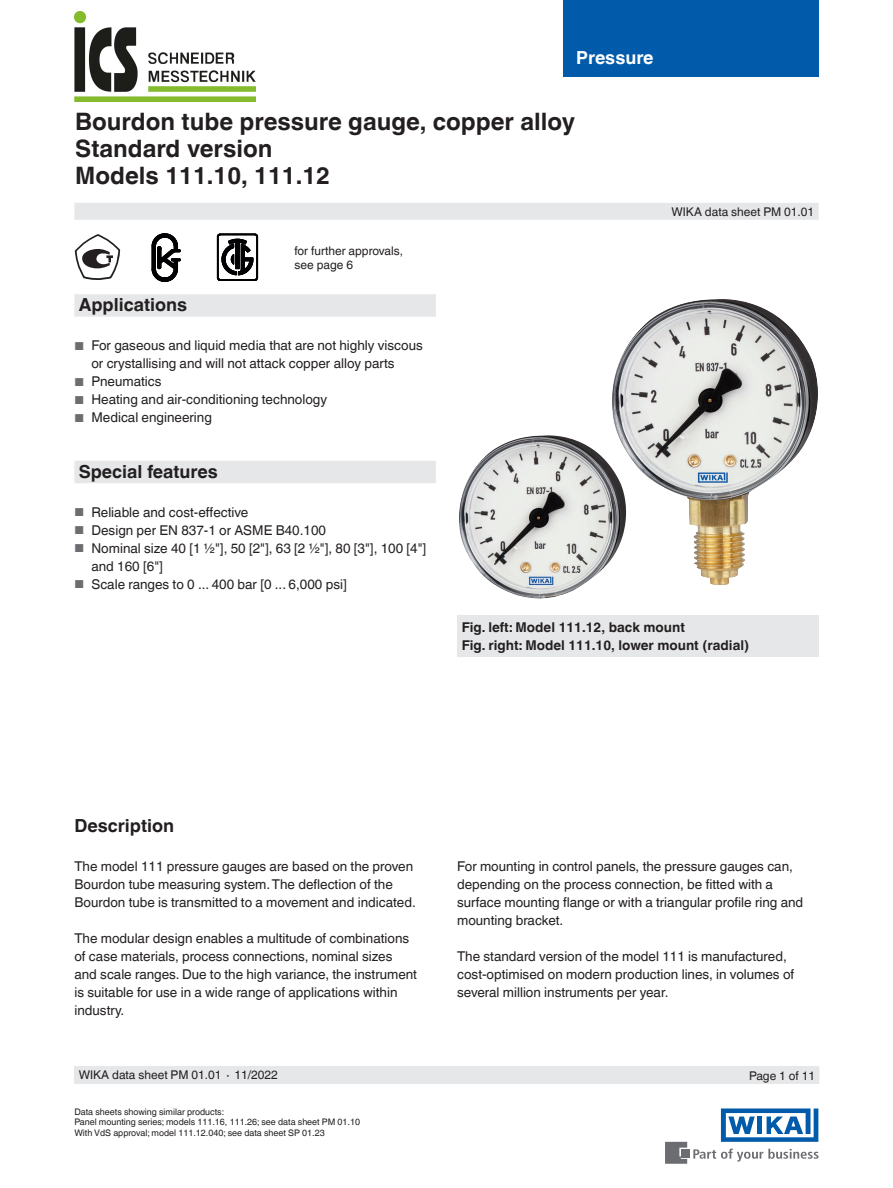
<style>
.page{position:relative;width:893px;height:1188px;background:#fff}
.page>*{position:absolute;margin:0;border:0;box-sizing:border-box;transform-origin:0 0}
.t1{font:700 24px/27px "Helvetica World";color:#231f20}
.t2{font:700 18px "Helvetica World";color:#231f20}
.t3{font:700 18px "Helvetica World";color:#fff}
.t4{font:13.5px/18px "Helvetica World";color:#231f20}
.t5{font:700 13.5px/18px "Helvetica World";color:#231f20}
.t6{font:12px/13.5px "Helvetica World";color:#231f20}
.t7{font:9px/10.5px "Helvetica World";color:#231f20}
.s1{font-size:11.55px;color:#6c6d70}
</style>
<div class="page">
<svg style="left:693px;top:1149px;width:126px;height:13px"></svg>
<div style="left:682px;top:1150px;width:8px;height:8px;background:#6c6d70"></div>
<svg style="left:665px;top:1142px;width:22px;height:22px"></svg>
<svg style="left:721px;top:1108px;width:97px;height:34px"></svg>
<div style="left:563px;top:0;width:256px;height:76px;background:#015aaa"></div>
<div style="left:74px;top:203px;width:745px;height:17px;background:#e6e7e9"></div>
<div style="left:74px;top:1066px;width:745px;height:18px;background:#e6e7e9"></div>
<img style="left:610px;top:299px;width:208px;height:286px">
<img style="left:488px;top:435px;width:58px;height:19px">
<div style="left:457px;top:615px;width:362px;height:42px;background:#e6e7e9"></div>
<div style="left:74px;top:294px;width:362px;height:23px;background:#e6e7e9"></div>
<div style="left:74px;top:461px;width:362px;height:22px;background:#e6e7e9"></div>
<svg style="left:217px;top:234px;width:41px;height:47px"></svg>
<svg style="left:152px;top:234px;width:28px;height:47px"></svg>
<svg style="left:75px;top:234px;width:45px;height:46px"></svg>
<img style="left:75px;top:12px;width:180px;height:90px">
<h2 class="t3" style="left:576px;top:47px;width:79px">Pressure</h2>
<h1 class="t1" style="left:75px;top:108px;width:501px">Bourdon tube pressure gauge, copper alloy<br>Standard version<br>Models 111.10, 111.12</h1>
<p class="t6" style="left:294px;top:244px;width:110px">for further approvals, see page 6</p>
<h2 class="t2" style="left:79px;top:295px;width:110px">Applications</h2>
<p class="t4" style="left:91px;top:337px;width:333px;text-indent:-17px"><span class="s1">■</span> For gaseous and liquid media that are not highly viscous or crystallising and will not attack copper alloy parts</p>
<p class="t4" style="left:74px;top:373px;width:89px"><span class="s1">■</span> Pneumatics</p>
<p class="t4" style="left:74px;top:391px;width:254px"><span class="s1">■</span> Heating and air-conditioning technology</p>
<p class="t4" style="left:74px;top:409px;width:139px"><span class="s1">■</span> Medical engineering</p>
<h2 class="t2" style="left:79px;top:461px;width:141px">Special features</h2>
<p class="t4" style="left:74px;top:503px;width:175px"><span class="s1">■</span> Reliable and cost-effective</p>
<p class="t4" style="left:74px;top:521px;width:253px"><span class="s1">■</span> Design per EN 837-1 or ASME B40.100</p>
<p class="t4" style="left:91px;top:539px;width:336px;text-indent:-17px"><span class="s1">■</span> Nominal size 40 [1 ½"], 50 [2"], 63 [2 ½"], 80 [3"], 100 [4"] and 160 [6"]</p>
<p class="t4" style="left:74px;top:575px;width:274px"><span class="s1">■</span> Scale ranges to 0 ... 400 bar [0 ... 6,000 psi]</p>
<p class="t6" style="left:671px;top:205px;width:144px">WIKA data sheet PM 01.01</p>
<p class="t5" style="left:462px;top:618px;width:289px">Fig. left: Model 111.12, back mount<br>Fig. right: Model 111.10, lower mount (radial)</p>
<h2 class="t2" style="left:74px;top:816px;width:101px">Description</h2>
<p class="t4" style="left:74px;top:858px;width:343px">The model 111 pressure gauges are based on the proven<br>Bourdon tube measuring system. The deflection of the<br>Bourdon tube is transmitted to a movement and indicated.</p>
<p class="t4" style="left:74px;top:930px;width:344px">The modular design enables a multitude of combinations of case materials, process connections, nominal sizes and scale ranges. Due to the high variance, the instrument is suitable for use in a wide range of applications within industry.</p>
<p class="t6" style="left:79px;top:1068px;width:201px">WIKA data sheet PM 01.01 ∙ 11/2022</p>
<p class="t7" style="left:74px;top:1107px;width:287px">Data sheets showing similar products:<br>Panel mounting series; models 111.16, 111.26; see data sheet PM 01.10<br>With VdS approval; model 111.12.040; see data sheet SP 01.23</p>
<p class="t4" style="left:457px;top:858px;width:348px">For mounting in control panels, the pressure gauges can, depending on the process connection, be fitted with a surface mounting flange or with a triangular profile ring and mounting bracket.</p>
<p class="t4" style="left:457px;top:948px;width:339px">The standard version of the model 111 is manufactured, cost-optimised on modern production lines, in volumes of several million instruments per year.</p>
<p class="t6" style="left:749px;top:1069px;width:68px">Page 1 of 11</p>
</div>
